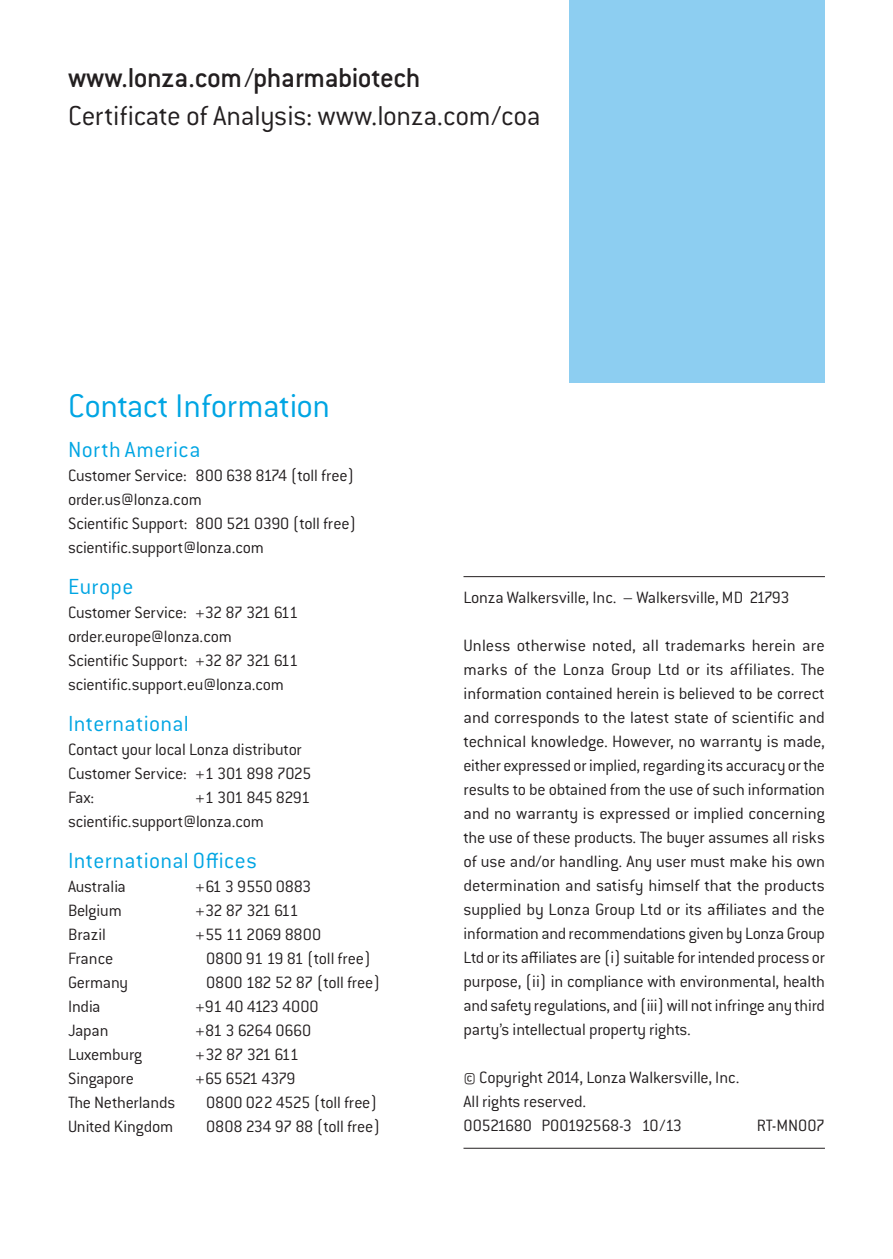
<style>
.page{position:relative;width:893px;height:1259px;background:#fff}
.page>*{position:absolute;margin:0;border:0;box-sizing:border-box;transform-origin:0 0}
.t1{font:300 36px "Conduit ITC Std";letter-spacing:-.015em;color:#00a5e3}
.t2{font:300 30px "Conduit ITC Std";letter-spacing:-.01em;color:#231f20}
.t3{font:500 30px "Conduit ITC Std";letter-spacing:-.015em;color:#231f20}
.t4{font:300 24px "Conduit ITC Std";letter-spacing:.015em;color:#00a5e3}
.t5{font:300 18px/24px "Conduit ITC Std";letter-spacing:-.015em;color:#231f20}
.t6{font:300 18px "Conduit ITC Std";letter-spacing:-.055em;color:#231f20}
.t7{font:300 18px "Conduit ITC Std";letter-spacing:-.06em;color:#231f20}
</style>
<div class="page">
<div style="left:570px;top:0;width:255px;height:383px;background:#8dcef1"></div>
<hr style="left:463px;top:576px;width:362px;height:1px;background:#231f20">
<hr style="left:463px;top:1147px;width:362px;height:1px;background:#231f20">
<h2 class="t3" style="left:68px;top:59px;width:354px">www.lonza.com/pharmabiotech</h2>
<h2 class="t2" style="left:68px;top:98px;width:474px">Certificate of Analysis: www.lonza.com/coa</h2>
<h1 class="t1" style="left:68px;top:383px;width:264px">Contact Information</h1>
<h3 class="t4" style="left:68px;top:435px;width:134px">North America</h3>
<p class="t5" style="left:68px;top:463px;width:290px">Customer Service: 800 638 8174 (toll free) order.us@lonza.com<br>Scientific Support: 800 521 0390 (toll free) scientific.support@lonza.com</p>
<h3 class="t4" style="left:68px;top:572px;width:67px">Europe</h3>
<p class="t5" style="left:68px;top:600px;width:232px">Customer Service: +32 87 321 611 order.europe@lonza.com<br>Scientific Support: +32 87 321 611 scientific.support.eu@lonza.com</p>
<h3 class="t4" style="left:68px;top:709px;width:122px">International</h3>
<p class="t5" style="left:68px;top:737px;width:245px">Contact your local Lonza distributor<br>Customer Service: +1 301 898 7025<br>Fax:</p>
<p class="t5" style="left:68px;top:784px;width:244px;text-indent:128px">+1 301 845 8291 scientific.support@lonza.com</p>
<h3 class="t4" style="left:68px;top:845px;width:190px">International Offices</h3>
<p class="t5" style="left:68px;top:873px;width:59px">Australia</p>
<p class="t5" style="left:196px;top:873px;width:117px">+61 3 9550 0883</p>
<p class="t5" style="left:68px;top:897px;width:56px">Belgium</p>
<p class="t6" style="left:196px;top:899px;width:104px">+32 87 321 611</p>
<p class="t5" style="left:68px;top:921px;width:39px">Brazil</p>
<p class="t5" style="left:196px;top:921px;width:127px">+55 11 2069 8800</p>
<p class="t5" style="left:68px;top:945px;width:47px">France</p>
<p class="t5" style="left:206px;top:945px;width:166px">0800 91 19 81 (toll free)</p>
<p class="t5" style="left:68px;top:969px;width:62px">Germany</p>
<p class="t5" style="left:206px;top:969px;width:176px">0800 182 52 87 (toll free)</p>
<p class="t5" style="left:68px;top:993px;width:34px">India</p>
<p class="t5" style="left:196px;top:993px;width:125px">+91 40 4123 4000</p>
<p class="t5" style="left:68px;top:1017px;width:42px">Japan</p>
<p class="t5" style="left:196px;top:1017px;width:117px">+81 3 6264 0660</p>
<p class="t5" style="left:68px;top:1041px;width:76px">Luxemburg</p>
<p class="t6" style="left:196px;top:1043px;width:105px">+32 87 321 611</p>
<p class="t5" style="left:68px;top:1065px;width:67px">Singapore</p>
<p class="t7" style="left:196px;top:1067px;width:101px">+65 6521 4379</p>
<p class="t5" style="left:68px;top:1089px;width:109px">The Netherlands</p>
<p class="t5" style="left:206px;top:1089px;width:173px">0800 022 4525 (toll free)</p>
<p class="t5" style="left:68px;top:1113px;width:107px">United Kingdom</p>
<p class="t5" style="left:206px;top:1113px;width:176px">0808 234 97 88 (toll free)</p>
<p class="t5" style="left:463px;top:584px;width:328px">Lonza Walkersville, Inc. – Walkersville, MD 21793</p>
<p class="t5" style="left:463px;top:632px;width:363px;text-align:justify">Unless otherwise noted, all trademarks herein are marks of the Lonza Group Ltd or its affiliates. The information contained herein is believed to be correct and corresponds to the latest state of scientific and technical knowledge. However, no warranty is made, either expressed or implied, regarding its accuracy or the results to be obtained from the use of such information and no warranty is expressed or implied concerning the use of these products. The buyer assumes all risks of use and/or handling. Any user must make his own determination and satisfy himself that the products supplied by Lonza Group Ltd or its affiliates and the information and recommendations given by Lonza Group Ltd or its affiliates are (i) suitable for intended process or purpose, (ii) in compliance with environmental, health and safety regulations, and (iii) will not infringe any third party’s intellectual property rights.</p>
<p class="t5" style="left:463px;top:1064px;width:277px">© Copyright 2014, Lonza Walkersville, Inc.<br>All rights reserved.<br>00521680 P00192568-3 10/13</p>
<p class="t5" style="left:757px;top:1112px;width:69px">RT-MN007</p>
</div>
